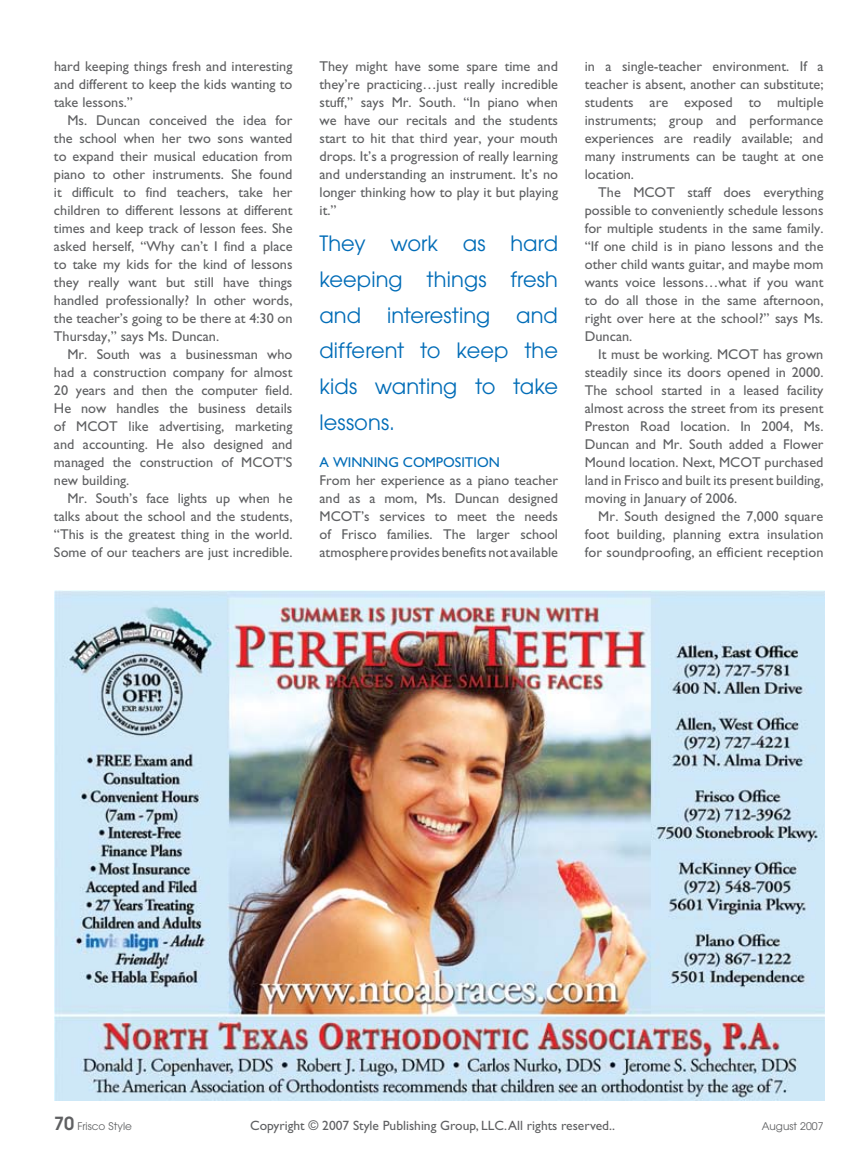
<style>
.page{position:relative;width:864px;height:1161px;background:#fff}
.page>*{position:absolute;margin:0;border:0;box-sizing:border-box;transform-origin:0 0}
.t1{font:21px/36px "Avant Garde";letter-spacing:.005em;color:#006cb7;text-align:justify}
.t2{font:14.25px/18px "Gill Sans";color:#5f6062;text-align:justify}
.t3{font:14.25px "Gill Sans";color:#006cb7}
.t4{font:13.5px "Gill Sans";color:#5f6062}
.t5{font:10.5px "Avant Garde";color:#5f6062}
.s1{font-weight:600;font-size:18px}
</style>
<div class="page">
<img style="left:54px;top:590px;width:770px;height:510px">
<p class="t2" style="left:54px;top:58px;width:240px">hard keeping things fresh and interesting and different to keep the kids wanting to take lessons.”</p>
<p class="t2" style="left:54px;top:112px;width:240px;text-indent:14px">Ms. Duncan conceived the idea for the school when her two sons wanted to expand their musical education from piano to other instruments. She found it difficult to find teachers, take her children to different lessons at different times and keep track of lesson fees. She asked herself, “Why can’t I find a place to take my kids for the kind of lessons they really want but still have things handled professionally? In other words, the teacher’s going to be there at 4:30 on Thursday,” says Ms. Duncan.</p>
<p class="t2" style="left:54px;top:346px;width:240px;text-indent:13px">Mr. South was a businessman who had a construction company for almost 20 years and then the computer field.<br>He now handles the business details of MCOT like advertising, marketing and accounting. He also designed and managed the construction of MCOT’S new building.</p>
<p class="t2" style="left:54px;top:490px;width:240px;text-indent:13px">Mr. South’s face lights up when he talks about the school and the students, “This is the greatest thing in the world.<br>Some of our teachers are just incredible.</p>
<p class="t2" style="left:320px;top:58px;width:240px">They might have some spare time and they’re practicing…just really incredible stuff,” says Mr. South. “In piano when we have our recitals and the students start to hit that third year, your mouth drops. It’s a progression of really learning and understanding an instrument. It’s no longer thinking how to play it but playing it.”</p>
<h1 class="t1" style="left:319px;top:225px;width:240px">They work as hard keeping things fresh and interesting and different to keep the kids wanting to take lessons.</h1>
<p class="t3" style="left:320px;top:454px;width:182px">A Winning Composition</p>
<p class="t2" style="left:320px;top:472px;width:240px">From her experience as a piano teacher and as a mom, Ms. Duncan designed MCOT’s services to meet the needs of Frisco families. The larger school atmosphere provides benefits not available</p>
<p class="t2" style="left:585px;top:58px;width:240px">in a single-teacher environment. If a teacher is absent, another can substitute; students are exposed to multiple instruments; group and performance experiences are readily available; and many instruments can be taught at one location.</p>
<p class="t2" style="left:585px;top:184px;width:240px;text-indent:13px">The MCOT staff does everything possible to conveniently schedule lessons for multiple students in the same family. “If one child is in piano lessons and the other child wants guitar, and maybe mom wants voice lessons…what if you want to do all those in the same afternoon, right over here at the school?” says Ms.<br>Duncan.</p>
<p class="t2" style="left:585px;top:346px;width:240px;text-indent:13px">It must be working. MCOT has grown steadily since its doors opened in 2000.<br>The school started in a leased facility almost across the street from its present Preston Road location. In 2004, Ms.<br>Duncan and Mr. South added a Flower Mound location. Next, MCOT purchased land in Frisco and built its present building, moving in January of 2006.</p>
<p class="t2" style="left:585px;top:508px;width:240px;text-indent:13px">Mr. South designed the 7,000 square foot building, planning extra insulation for soundproofing, an efficient reception</p>
<p class="t5" style="left:54px;top:1120px;width:80px"><span class="s1">70</span> Frisco Style</p>
<p class="t4" style="left:250px;top:1118px;width:366px">Copyright © 2007 Style Publishing Group, LLC. All rights reserved..</p>
<p class="t5" style="left:762px;top:1120px;width:63px">August 2007</p>
</div>
